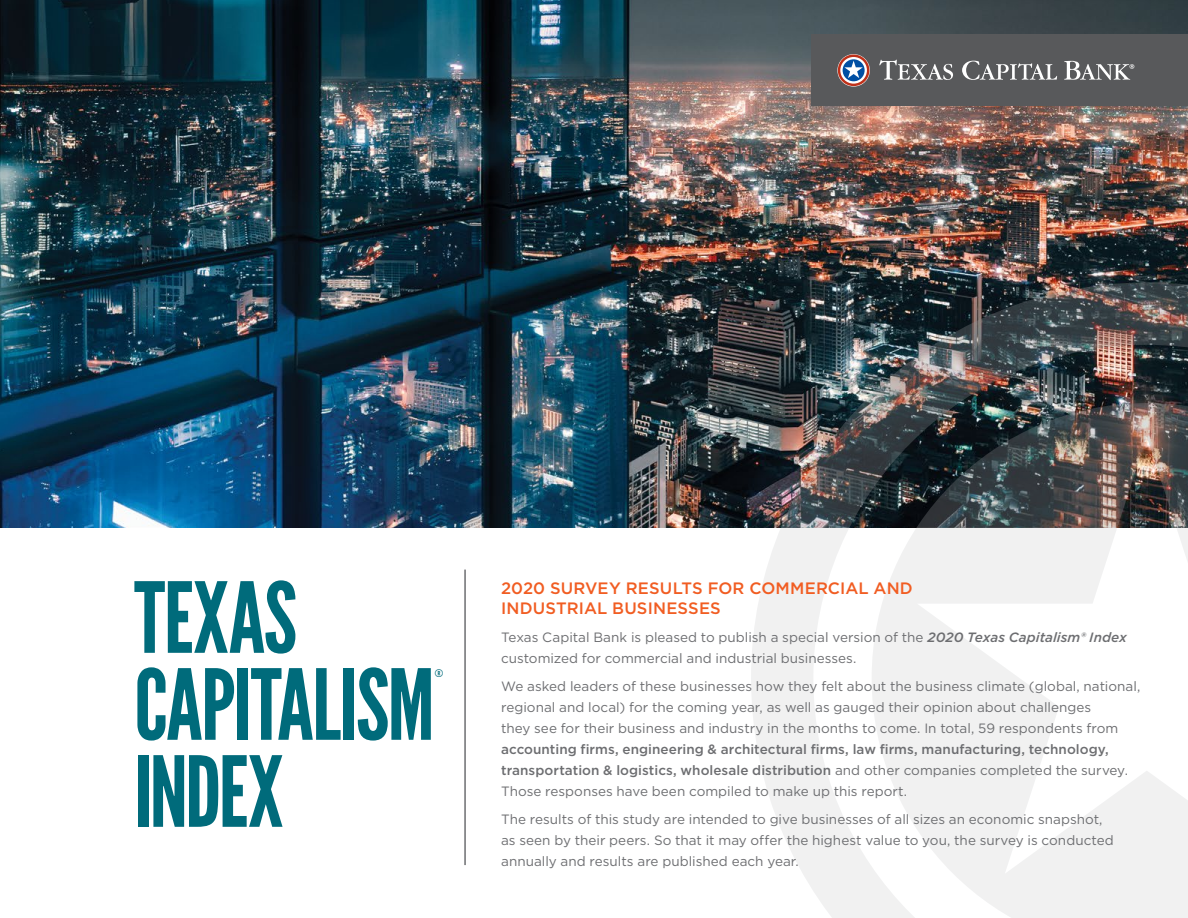
<style>
.page{position:relative;width:1188px;height:918px;background:#fff}
.page>*{position:absolute;margin:0;border:0;box-sizing:border-box;transform-origin:0 0}
.t1{font:97.5px/87px "League Gothic";letter-spacing:-.015em;color:#006b7b}
.t2{font:500 16.5px/19.5px "Gotham";letter-spacing:.01em;color:#f15d22}
.t3{font:13.5px/21px "Gotham";color:#6d6e71}
.t4{font:500 13.5px/21px "Gotham";color:#6d6e71}
.t5{font:10.5px "League Gothic";color:#006b7b}
.s1{font-weight:500;font-style:italic}
.s2{font-weight:400}
</style>
<div class="page">
<img style="left:0;top:0;width:1188px;height:527px">
<div style="left:812px;top:34px;width:376px;height:72px;background:#58595b"></div>
<svg style="left:837px;top:54px;width:33px;height:33px"></svg>
<svg style="left:838px;top:55px;width:31px;height:31px"></svg>
<svg style="left:879px;top:60px;width:74px;height:20px"></svg>
<svg style="left:962px;top:61px;width:95px;height:19px"></svg>
<svg style="left:1064px;top:61px;width:70px;height:19px"></svg>
<svg style="left:751px;top:527px;width:437px;height:391px;fill:#f1f1f1"></svg>
<hr style="left:464px;top:570px;width:2px;height:295px;background:#6d6e71">
<img style="left:751px;top:282px;width:437px;height:245px">
<h1 class="t1" style="left:134px;top:575px;width:302px">TEXAS<br>CAPITALISM</h1>
<p class="t5" style="left:435px;top:667px;width:10px">®</p>
<h1 class="t1" style="left:134px;top:749px;width:151px">INDEX</h1>
<p class="t2" style="left:501px;top:579px;width:413px">2020 SURVEY RESULTS FOR COMMERCIAL AND<br>INDUSTRIAL BUSINESSES</p>
<p class="t3" style="left:501px;top:627px;width:627px">Texas Capital Bank is pleased to publish a special version of the <span class="s1">2020 Texas Capitalism® Index </span>customized for commercial and industrial businesses.</p>
<p class="t3" style="left:501px;top:676px;width:641px">We asked leaders of these businesses how they felt about the business climate (global, national, regional and local) for the coming year, as well as gauged their opinion about challenges<br>they see for their business and industry in the months to come. In total, 59 respondents from</p>
<p class="t4" style="left:501px;top:739px;width:628px">accounting firms, engineering &amp; architectural firms, law firms, manufacturing, technology, transportation &amp; logistics, wholesale distribution <span class="s2">and other companies completed the survey.<br>Those responses have been compiled to make up this report.</span></p>
<p class="t3" style="left:501px;top:808px;width:614px">The results of this study are intended to give businesses of all sizes an economic snapshot, as seen by their peers. So that it may offer the highest value to you, the survey is conducted annually and results are published each year.</p>
</div>
